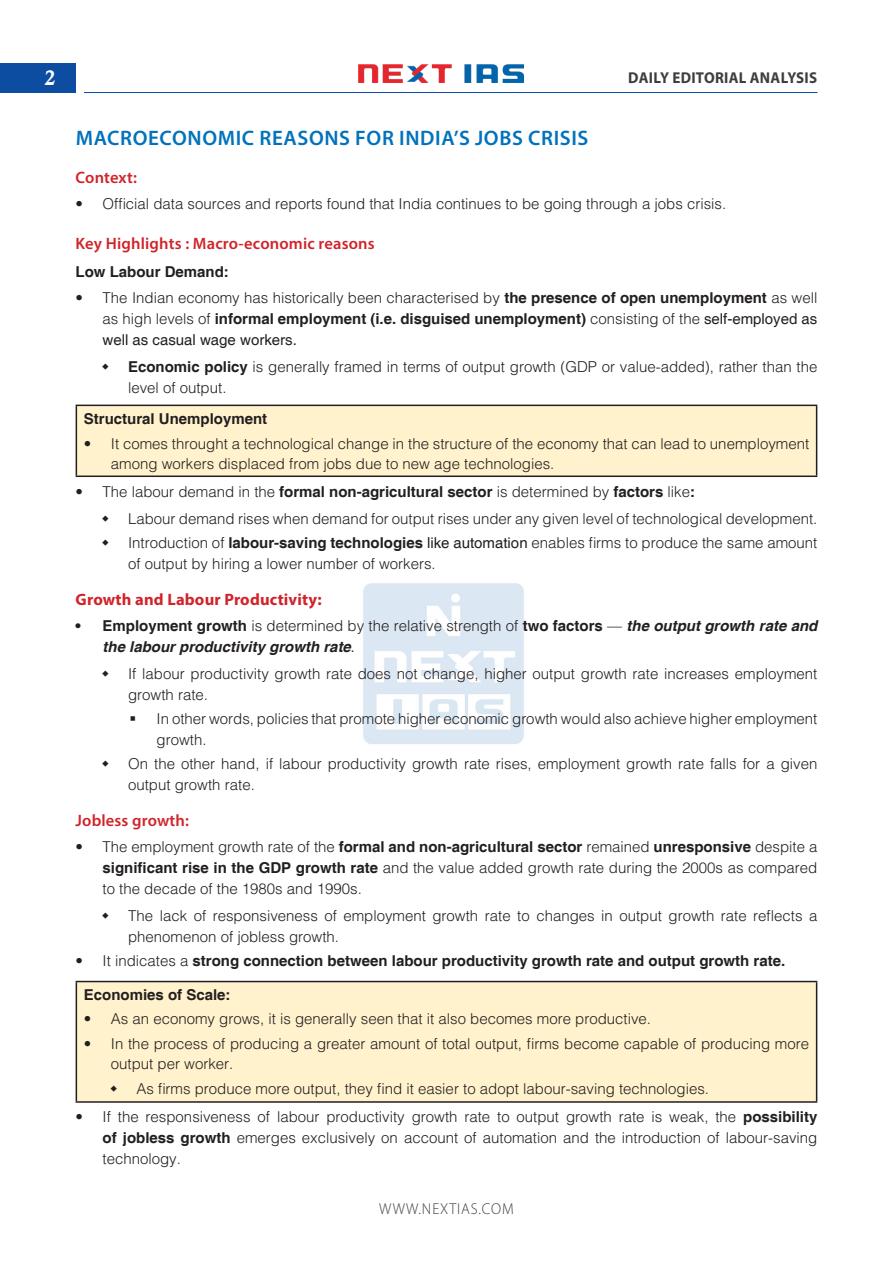
<style>
.page{position:relative;width:893px;height:1263px;background:#fff}
.page>*{position:absolute;margin:0;border:0;box-sizing:border-box;transform-origin:0 0}
.H-1{font:600 21px "Myriad Pro";letter-spacing:.03em;color:#0072bc}
.t1{font:21px "Calis MT Bol";color:#fff}
.H-2{font:600 16.5px "Myriad Pro";letter-spacing:.01em;color:#d1232a}
.H-2-2{font:700 16.5px "Myriad Pro";letter-spacing:.01em;color:#d1232a}
.t2{font:700 15.75px "Myriad Pro";letter-spacing:.02em;color:#3e3e3f;scale:.95 1}
.t3{font:300 15.75px "Myriad Pro";letter-spacing:.06em;color:#3e3e3f;scale:.95 1}
.t4{font:300 15px/21px "Helvetica";color:#231f20}
.body{font:700 15px "Helvetica";color:#231f20}
.t5{font:italic 700 15px/21px "Helvetica";color:#231f20}
.s1{font-weight:700}
.s2{font-weight:400}
.s3{font-style:normal}
.s4{font-weight:300;font-style:normal}
.s5{font-family:"Times New Roman";font-weight:400;font-style:normal}
.s6{font-weight:300}
</style>
<div class="page">
<div style="left:0;top:63px;width:76px;height:30px;background:#0d4da1"></div>
<img style="left:359px;top:64px;width:165px;height:19px">
<hr style="left:84px;top:92px;width:733px;height:1px;background:#0d4da1">
<img style="left:363px;top:583px;width:161px;height:161px">
<div style="left:76px;top:405px;width:741px;height:71px;background:#fff2cc"></div>
<hr style="left:76px;top:405px;width:741px;height:1px;background:#231f20">
<hr style="left:76px;top:475px;width:741px;height:2px;background:#231f20">
<hr style="left:76px;top:406px;width:1px;height:69px;background:#231f20">
<hr style="left:816px;top:406px;width:1px;height:69px;background:#231f20">
<div style="left:76px;top:981px;width:741px;height:121px;background:#fff2cc"></div>
<hr style="left:76px;top:981px;width:741px;height:1px;background:#231f20">
<hr style="left:76px;top:1101px;width:741px;height:2px;background:#231f20">
<hr style="left:76px;top:982px;width:1px;height:119px;background:#231f20">
<hr style="left:816px;top:982px;width:1px;height:119px;background:#231f20">
<h1 class="t1" style="left:45px;top:66px;width:12px">2</h1>
<p class="t2" style="left:628px;top:67px;width:200px">DAILY EDITORIAL ANALYSIS</p>
<p class="H-1" style="left:76px;top:125px;width:514px">MACROECONOMIC REASONS FOR INDIA’S JOBS CRISIS</p>
<p class="H-2" style="left:76px;top:167px;width:63px">Context:</p>
<p class="t4" style="left:76px;top:193px;width:652px">• Official data sources and reports found that India continues to be going through a jobs crisis.</p>
<p class="H-2" style="left:76px;top:233px;width:301px">Key Highlights : Macro-economic reasons</p>
<p class="body" style="left:76px;top:263px;width:155px">Low Labour Demand:</p>
<p class="t4" style="left:103px;top:286px;width:716px;text-align:justify;text-indent:-27px">• The Indian economy has historically been characterised by <span class="s1">the presence of open unemployment</span> as well as high levels of <span class="s1">informal employment (i.e. disguised unemployment)</span> consisting of the <span class="s2">self-employed as well as casual wage workers.</span></p>
<p class="t4" style="left:128px;top:355px;width:691px"><span class="s1">Economic policy</span> is generally framed in terms of output growth (GDP or value-added), rather than the level of output.</p>
<p class="body" style="left:84px;top:409px;width:185px">Structural Unemployment</p>
<p class="t4" style="left:111px;top:433px;width:700px;line-height:20.2px;text-indent:-27px">• It comes throught a technological change in the structure of the economy that can lead to unemployment among workers displaced from jobs due to new age technologies.</p>
<p class="t4" style="left:76px;top:480px;width:621px">• The labour demand in the <span class="s1">formal non-agricultural sector</span> is determined by <span class="s1">factors</span> like<span class="s1">:</span></p>
<p class="t4" style="left:128px;top:507px;width:691px">Labour demand rises when demand for output rises under any given level of technological development.</p>
<p class="t4" style="left:128px;top:531px;width:691px">Introduction of <span class="s1">labour-saving technologies</span> <span class="s2">like automation</span> enables firms to produce the same amount of output by hiring a lower number of workers.</p>
<p class="H-2-2" style="left:76px;top:589px;width:248px">Growth and Labour Productivity:</p>
<p class="t5" style="left:103px;top:616px;width:716px;text-indent:-27px"><span class="s3">• Employment growth</span> <span class="s4">is determined by the relative strength of</span> <span class="s3">two factors</span> <span class="s4">—</span> the output growth rate and the labour productivity growth rate<span class="s5">.</span></p>
<p class="t4" style="left:128px;top:662px;width:691px">If labour productivity growth rate does not change, higher output growth rate increases employment growth rate.</p>
<p class="t4" style="left:157px;top:707px;width:662px">In other words, policies that promote higher economic growth would also achieve higher employment growth.</p>
<p class="t4" style="left:128px;top:752px;width:691px">On the other hand, if labour productivity growth rate rises, employment growth rate falls for a given output growth rate.</p>
<p class="H-2" style="left:76px;top:810px;width:115px">Jobless growth:</p>
<p class="t4" style="left:103px;top:835px;width:716px;text-align:justify;text-indent:-27px">• The employment growth rate of the <span class="s1">formal and non-agricultural sector</span> remained <span class="s1">unresponsive</span> despite a <span class="s1">significant rise in the GDP growth rate</span> and the value added growth rate during the 2000s as compared to the decade of the 1980s and 1990s.</p>
<p class="t4" style="left:128px;top:904px;width:691px">The lack of responsiveness of employment growth rate to changes in output growth rate reflects a phenomenon of jobless growth.</p>
<p class="body" style="left:76px;top:951px;width:711px"><span class="s6">• It indicates a</span> strong connection between labour productivity growth rate and output growth rate.</p>
<p class="body" style="left:84px;top:985px;width:148px">Economies of Scale:</p>
<p class="t4" style="left:84px;top:1008px;width:569px">• As an economy grows, it is generally seen that it also becomes more productive.</p>
<p class="t4" style="left:111px;top:1034px;width:700px;line-height:19.5px;text-indent:-27px">• In the process of producing a greater amount of total output, firms become capable of producing more output per worker.</p>
<p class="t4" style="left:136px;top:1078px;width:574px">As firms produce more output, they find it easier to adopt labour-saving technologies.</p>
<p class="t4" style="left:103px;top:1106px;width:716px;text-align:justify;text-indent:-27px">• If the responsiveness of labour productivity growth rate to output growth rate is weak, the <span class="s1">possibility of jobless growth</span> emerges exclusively on account of automation and the introduction of labour-saving technology.</p>
<p class="t3" style="left:379px;top:1200px;width:143px">WWW.NEXTIAS.COM</p>
</div>
